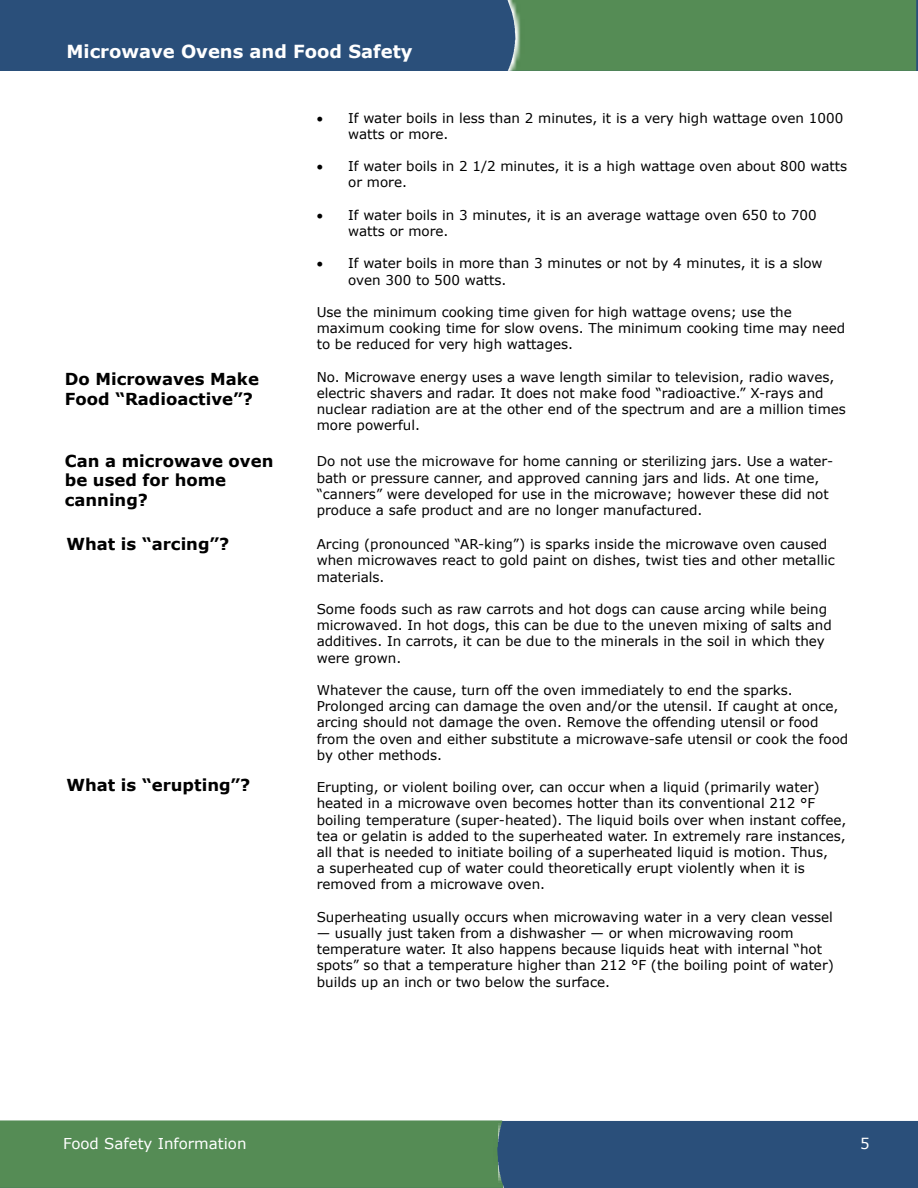
<style>
.page{position:relative;width:918px;height:1188px;background:#fff}
.page>*{position:absolute;margin:0;border:0;box-sizing:border-box;transform-origin:0 0}
.t1{font:700 18px "Verdana";color:#fff}
.t2{font:700 16.5px/19.8px "Verdana";color:#000}
.t3{font:15px "Verdana";color:#fff}
.t4{font:13.5px/16.2px "Verdana";color:#000}
</style>
<div class="page">
<div style="left:504px;top:1121px;width:414px;height:67px;background:#2a4f7a"></div>
<div style="left:0;top:1120px;width:504px;height:68px;background:#558c55"></div>
<div style="left:0;top:0;width:918px;height:71px;background:#2a4f7a"></div>
<div style="left:507px;top:0;width:409px;height:71px;background:#558c55"></div>
<h1 class="t1" style="left:66px;top:40px;width:348px">Microwave Ovens and Food Safety</h1>
<p class="t2" style="left:65px;top:369px;width:196px">Do Microwaves Make<br>Food “Radioactive”?</p>
<p class="t2" style="left:65px;top:450px;width:210px">Can a microwave oven be used for home canning?</p>
<p class="t2" style="left:66px;top:534px;width:165px">What is “arcing”?</p>
<p class="t2" style="left:66px;top:774px;width:186px">What is “erupting”?</p>
<p class="t4" style="left:348px;top:109px;width:497px;text-indent:-32px">• If water boils in less than 2 minutes, it is a very high wattage oven 1000 watts or more.</p>
<p class="t4" style="left:348px;top:158px;width:501px;text-indent:-32px">• If water boils in 2 1/2 minutes, it is a high wattage oven about 800 watts or more.</p>
<p class="t4" style="left:348px;top:206px;width:470px;text-indent:-32px">• If water boils in 3 minutes, it is an average wattage oven 650 to 700 watts or more.</p>
<p class="t4" style="left:348px;top:255px;width:476px;text-indent:-32px">• If water boils in more than 3 minutes or not by 4 minutes, it is a slow oven 300 to 500 watts.</p>
<p class="t4" style="left:317px;top:303px;width:530px">Use the minimum cooking time given for high wattage ovens; use the maximum cooking time for slow ovens. The minimum cooking time may need to be reduced for very high wattages.</p>
<p class="t4" style="left:317px;top:368px;width:531px">No. Microwave energy uses a wave length similar to television, radio waves, electric shavers and radar. It does not make food “radioactive.” X-rays and nuclear radiation are at the other end of the spectrum and are a million times more powerful.</p>
<p class="t4" style="left:317px;top:453px;width:518px">Do not use the microwave for home canning or sterilizing jars. Use a water&shy;bath or pressure canner, and approved canning jars and lids. At one time, “canners” were developed for use in the microwave; however these did not produce a safe product and are no longer manufactured.</p>
<p class="t4" style="left:317px;top:536px;width:520px">Arcing (pronounced “AR-king”) is sparks inside the microwave oven caused when microwaves react to gold paint on dishes, twist ties and other metallic materials.</p>
<p class="t4" style="left:317px;top:600px;width:517px">Some foods such as raw carrots and hot dogs can cause arcing while being microwaved. In hot dogs, this can be due to the uneven mixing of salts and additives. In carrots, it can be due to the minerals in the soil in which they were grown.</p>
<p class="t4" style="left:317px;top:681px;width:533px">Whatever the cause, turn off the oven immediately to end the sparks.<br>Prolonged arcing can damage the oven and/or the utensil. If caught at once, arcing should not damage the oven. Remove the offending utensil or food from the oven and either substitute a microwave-safe utensil or cook the food by other methods.</p>
<p class="t4" style="left:317px;top:779px;width:531px">Erupting, or violent boiling over, can occur when a liquid (primarily water) heated in a microwave oven becomes hotter than its conventional 212 °F boiling temperature (super-heated). The liquid boils over when instant coffee, tea or gelatin is added to the superheated water. In extremely rare instances, all that is needed to initiate boiling of a superheated liquid is motion. Thus,<br>a superheated cup of water could theoretically erupt violently when it is removed from a microwave oven.</p>
<p class="t4" style="left:317px;top:908px;width:518px">Superheating usually occurs when microwaving water in a very clean vessel</p>
<p class="t4" style="left:317px;top:924px;width:519px">— usually just taken from a dishwasher — or when microwaving room temperature water. It also happens because liquids heat with internal “hot spots” so that a temperature higher than 212 °F (the boiling point of water) builds up an inch or two below the surface.</p>
<p class="t3" style="left:63px;top:1134px;width:185px">Food Safety Information</p>
<p class="t3" style="left:860px;top:1134px;width:11px">5</p>
</div>
